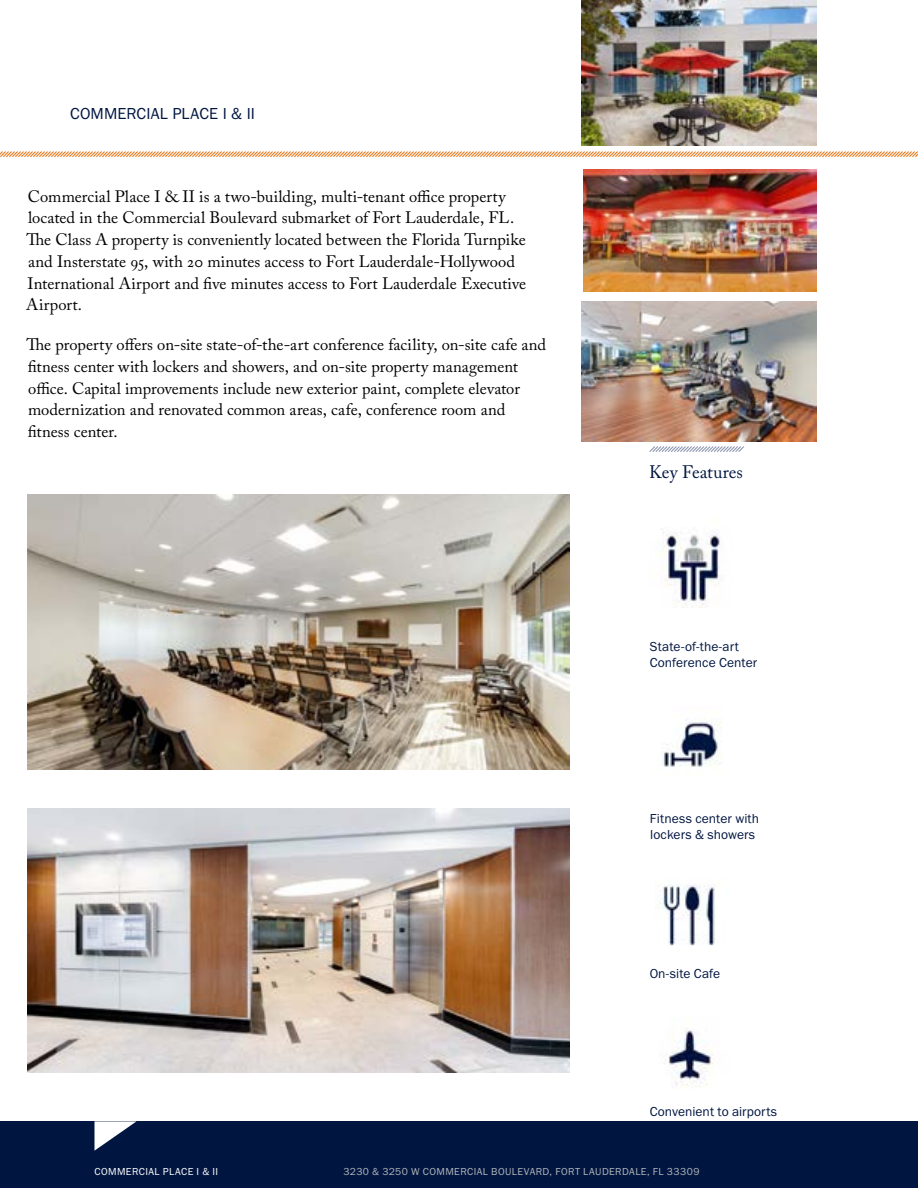
<style>
.page{position:relative;width:918px;height:1188px;background:#fff}
.page>*{position:absolute;margin:0;border:0;box-sizing:border-box;transform-origin:0 0}
.t1{font:18px "Adobe Caslon Pro";color:#001641}
.t2{font:16.5px/21.8px "Adobe Caslon Pro";letter-spacing:.005em;color:#000}
.t3{font:16.5px "Franklin Gothic URW Boo";letter-spacing:.005em;color:#001641}
.t4{font:13.5px/16.2px "Franklin Gothic URW Boo";letter-spacing:.005em;color:#001641}
.t5{font:10.5px "Franklin Gothic URW Boo";letter-spacing:.04em;color:#b3b5b9}
.t6{font:10.5px "Franklin Gothic URW Boo";letter-spacing:.035em;color:#fff}
</style>
<div class="page">
<hr style="left:917px;top:1116px;width:1px;height:72px;background:#001641">
<div style="left:0;top:1121px;width:918px;height:67px;background:#001641"></div>
<svg style="left:94px;top:1121px;width:42px;height:30px"></svg>
<svg style="left:649px;top:446px;width:95px;height:6px"></svg>
<img style="left:658px;top:529px;width:62px;height:78px">
<img style="left:663px;top:718px;width:59px;height:49px">
<img style="left:658px;top:884px;width:57px;height:62px">
<img style="left:664px;top:1028px;width:50px;height:60px">
<img style="left:581px;top:0;width:236px;height:146px">
<img style="left:28px;top:808px;width:542px;height:264px">
<img style="left:28px;top:495px;width:542px;height:274px">
<svg style="left:0;top:151px;width:918px;height:6px;background:#f3c299"></svg>
<img style="left:584px;top:169px;width:233px;height:123px">
<img style="left:581px;top:302px;width:236px;height:139px">
<p class="t3" style="left:70px;top:103px;width:186px">COMMERCIAL PLACE I &amp; II</p>
<p class="t2" style="left:26px;top:185px;width:501px">Commercial Place I &amp; II is a two-building, multi-tenant office property located in the Commercial Boulevard submarket of Fort Lauderdale, FL.<br>The Class A property is conveniently located between the Florida Turnpike and Insterstate 95, with 20 minutes access to Fort Lauderdale-Hollywood International Airport and five minutes access to Fort Lauderdale Executive Airport.</p>
<p class="t2" style="left:26px;top:334px;width:521px">The property offers on-site state-of-the-art conference facility, on-site cafe and fitness center with lockers and showers, and on-site property management office. Capital improvements include new exterior paint, complete elevator modernization and renovated common areas, cafe, conference room and fitness center.</p>
<p class="t1" style="left:649px;top:461px;width:95px">Key Features</p>
<p class="t4" style="left:650px;top:638px;width:109px">State-of-the-art<br>Conference Center</p>
<p class="t4" style="left:650px;top:810px;width:111px">Fitness center with lockers &amp; showers</p>
<p class="t4" style="left:650px;top:965px;width:72px">On-site Cafe</p>
<p class="t4" style="left:650px;top:1103px;width:129px">Convenient to airports</p>
<p class="t6" style="left:94px;top:1165px;width:125px">COMMERCIAL PLACE I &amp; II</p>
<p class="t5" style="left:343px;top:1165px;width:358px">3230 &amp; 3250 W COMMERCIAL BOULEVARD, FORT LAUDERDALE, FL 33309</p>
</div>
